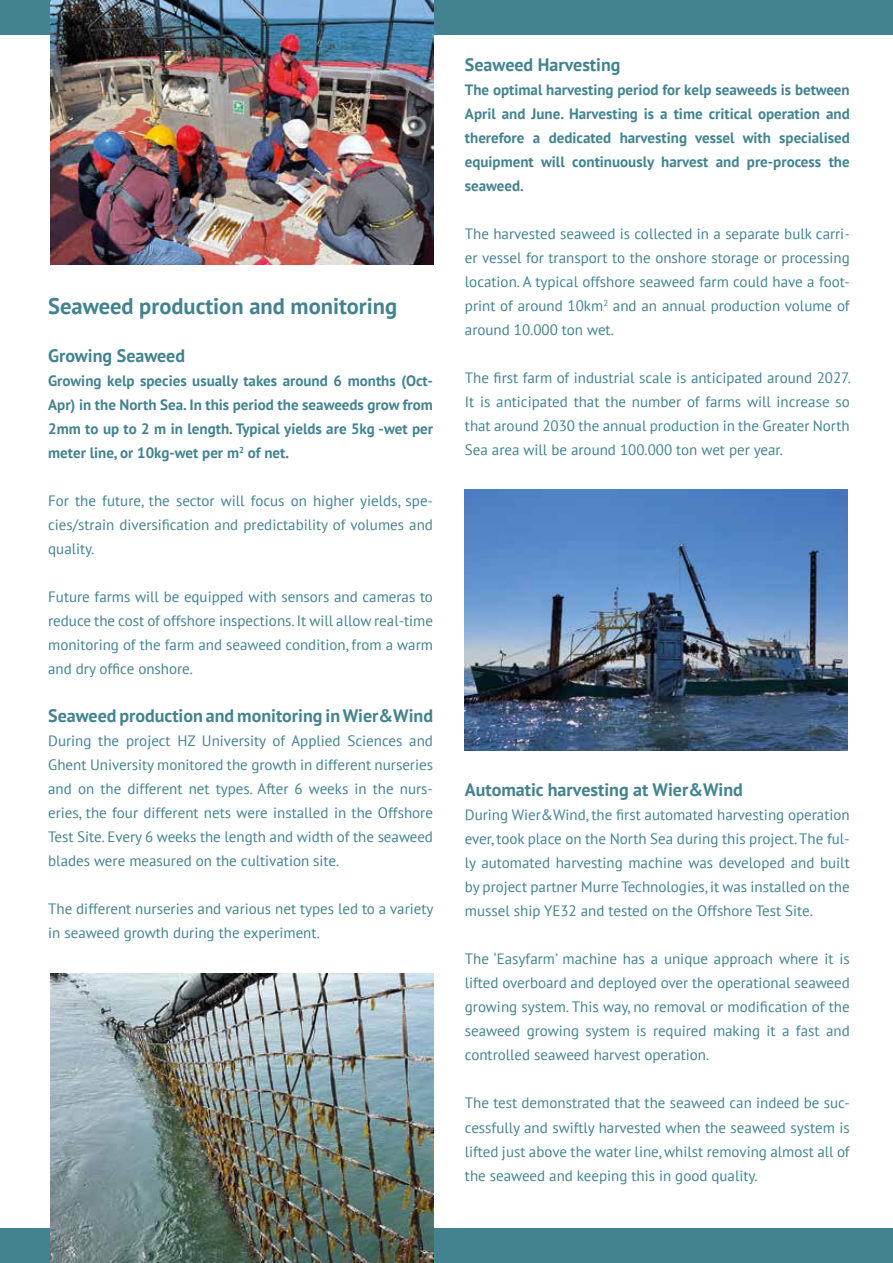
<style>
.page{position:relative;width:893px;height:1263px;background:#fff}
.page>*{position:absolute;margin:0;border:0;box-sizing:border-box;transform-origin:0 0}
.t1{font:700 22.5px "PT Sans";color:#42838f}
.t2{font:700 18px "PT Sans";color:#42838f}
.t3{font:15px/24px "PT Sans";color:#42838f;text-align:justify}
.t4{font:700 15px/24px "PT Sans";color:#42838f;text-align:justify}
</style>
<div class="page">
<div style="left:0;top:0;width:893px;height:34px;background:#42838f"></div>
<div style="left:0;top:1229px;width:893px;height:34px;background:#42838f"></div>
<img style="left:50px;top:0;width:383px;height:265px">
<img style="left:50px;top:974px;width:383px;height:289px">
<img style="left:465px;top:489px;width:383px;height:261px">
<h1 class="t1" style="left:48px;top:291px;width:350px">Seaweed production and monitoring</h1>
<p class="t2" style="left:48px;top:343px;width:138px">Growing Seaweed</p>
<p class="t4" style="left:48px;top:368px;width:386px">Growing kelp species usually takes around 6 months (Oct-Apr) in the North Sea. In this period the seaweeds grow from 2mm to up to 2 m in length. Typical yields are 5kg -wet per meter line, or 10kg-wet per m<sup>2</sup> of net.</p>
<p class="t3" style="left:48px;top:488px;width:386px">For the future, the sector will focus on higher yields, spe&shy;cies/strain diversification and predictability of volumes and quality.</p>
<p class="t3" style="left:48px;top:584px;width:386px">Future farms will be equipped with sensors and cameras to reduce the cost of offshore inspections. It will allow real-time monitoring of the farm and seaweed condition, from a warm and dry office onshore.</p>
<p class="t2" style="left:48px;top:703px;width:386px">Seaweed production and monitoring in Wier&amp;Wind</p>
<p class="t3" style="left:48px;top:728px;width:386px">During the project HZ University of Applied Sciences and Ghent University monitored the growth in different nurseries and on the different net types. After 6 weeks in the nurs&shy;eries, the four different nets were installed in the Offshore Test Site. Every 6 weeks the length and width of the seaweed blades were measured on the cultivation site.</p>
<p class="t3" style="left:48px;top:896px;width:387px">The different nurseries and various net types led to a variety in seaweed growth during the experiment.</p>
<p class="t2" style="left:465px;top:52px;width:157px">Seaweed Harvesting</p>
<p class="t4" style="left:465px;top:77px;width:386px">The optimal harvesting period for kelp seaweeds is between April and June. Harvesting is a time critical operation and therefore a dedicated harvesting vessel with specialised equipment will continuously harvest and pre-process the seaweed.</p>
<p class="t3" style="left:465px;top:221px;width:386px">The harvested seaweed is collected in a separate bulk carri&shy;er vessel for transport to the onshore storage or processing location. A typical offshore seaweed farm could have a foot&shy;print of around 10km<sup>2</sup> and an annual production volume of around 10.000 ton wet.</p>
<p class="t3" style="left:465px;top:365px;width:387px">The first farm of industrial scale is anticipated around 2027.<br>It is anticipated that the number of farms will increase so that around 2030 the annual production in the Greater North Sea area will be around 100.000 ton wet per year.</p>
<p class="t2" style="left:465px;top:778px;width:279px">Automatic harvesting at Wier&amp;Wind</p>
<p class="t3" style="left:465px;top:803px;width:386px">During Wier&amp;Wind, the first automated harvesting operation ever, took place on the North Sea during this project. The ful&shy;ly automated harvesting machine was developed and built by project partner Murre Technologies, it was installed on the mussel ship YE32 and tested on the Offshore Test Site.</p>
<p class="t3" style="left:465px;top:947px;width:386px">The ‘Easyfarm’ machine has a unique approach where it is lifted overboard and deployed over the operational seaweed growing system. This way, no removal or modification of the seaweed growing system is required making it a fast and controlled seaweed harvest operation.</p>
<p class="t3" style="left:465px;top:1091px;width:386px">The test demonstrated that the seaweed can indeed be suc&shy;cessfully and swiftly harvested when the seaweed system is lifted just above the water line, whilst removing almost all of the seaweed and keeping this in good quality.</p>
</div>
